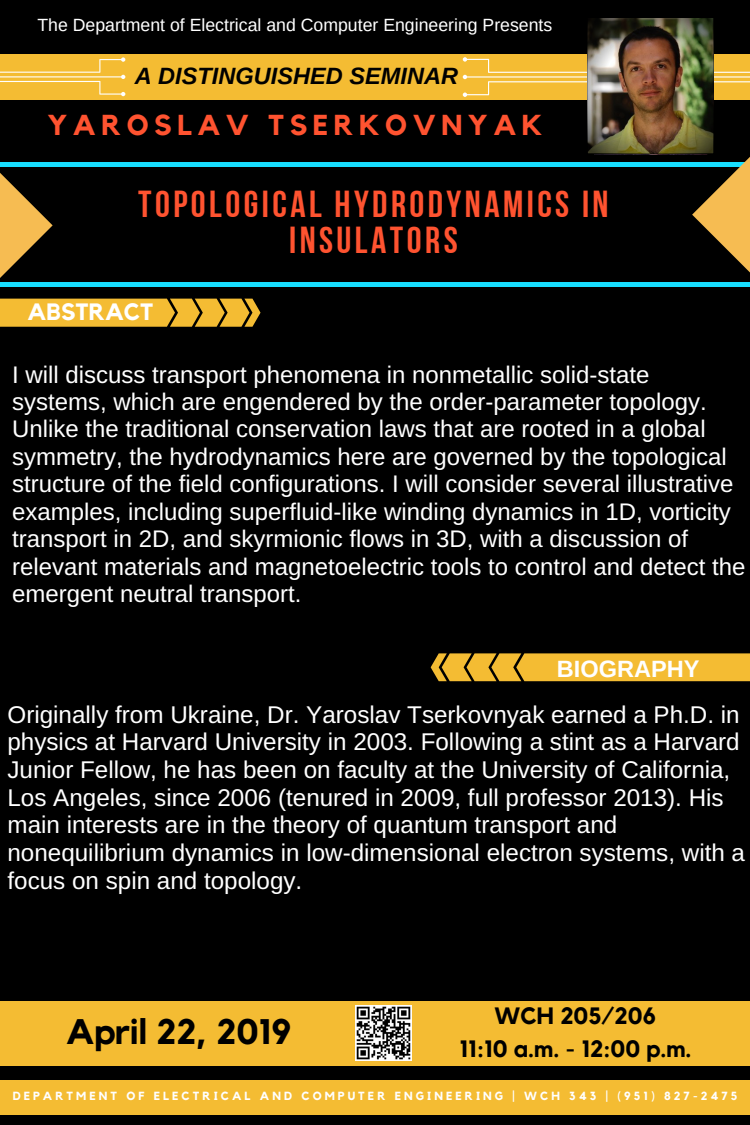
<style>
.page{position:relative;width:750px;height:1125px;background:#000}
.page>*{position:absolute;margin:0;border:0;box-sizing:border-box;transform-origin:0 0}
.t1{font:37.5px/36.2px "Bebas Neue Cyrillic";letter-spacing:.09em;color:#ff5330;text-align:center}
.t2{font:700 35.38px "Kollektif";color:#000}
.t3{font:700 28.75px "Kollektif";letter-spacing:.195em;color:#ff5330}
.t4{font:24.25px/27.8px "Arimo";color:#fff}
.t5{font:24px/27.5px "Arimo";color:#fff}
.t6{font:700 23.62px/32.8px "Kollektif";color:#000;text-align:center}
.t7{font:italic 700 23.62px "Arimo";color:#000}
.t8{font:700 23.62px "Arimo";color:#fff}
.t9{font:700 23.62px "Kollektif";color:#fff}
.t10{font:17.62px "Arimo";color:#fff}
.t11{font:700 11.75px "Kollektif";letter-spacing:.26em;color:#fff}
</style>
<div class="page">
<div style="left:0;top:282px;width:750px;height:5px;background:#17deff"></div>
<div style="left:0;top:1081px;width:750px;height:33px;background:#f4bc33"></div>
<div style="left:0;top:54px;width:750px;height:45px;background:#f4bc33"></div>
<div style="left:0;top:162px;width:750px;height:5px;background:#17deff"></div>
<svg style="left:693px;top:153px;width:57px;height:120px"></svg>
<svg style="left:431px;top:653px;width:319px;height:28px;background:#e4b02f"></svg>
<svg style="left:0;top:173px;width:261px;height:154px"></svg>
<svg style="left:463px;top:57px;width:287px;height:40px"></svg>
<div style="left:0;top:1001px;width:750px;height:65px;background:#f4bc33"></div>
<svg style="left:0;top:57px;width:125px;height:39px"></svg>
<img style="left:356px;top:1005px;width:55px;height:55px">
<img style="left:588px;top:18px;width:126px;height:135px">
<p class="t10" style="left:37px;top:15px;width:516px">The Department of Electrical and Computer Engineering Presents</p>
<p class="t7" style="left:135px;top:63px;width:325px">A DISTINGUISHED SEMINAR</p>
<p class="t3" style="left:47px;top:112px;width:497px">YAROSLAV TSERKOVNYAK</p>
<h1 class="t1" style="left:138px;top:189px;width:472px">TOPOLOGICAL HYDRODYNAMICS IN<br>INSULATORS</h1>
<p class="t9" style="left:28px;top:301px;width:127px">ABSTRACT</p>
<p class="t5" style="left:12px;top:360px;width:735px">I will discuss transport phenomena in nonmetallic solid-state systems, which are engendered by the order-parameter topology.<br>Unlike the traditional conservation laws that are rooted in a global symmetry, the hydrodynamics here are governed by the topological structure of the field configurations. I will consider several illustrative examples, including superfluid-like winding dynamics in 1D, vorticity transport in 2D, and skyrmionic flows in 3D, with a discussion of relevant materials and magnetoelectric tools to control and detect the emergent neutral transport.</p>
<p class="t8" style="left:557px;top:656px;width:144px">BIOGRAPHY</p>
<p class="t4" style="left:8px;top:700px;width:739px">Originally from Ukraine, Dr. Yaroslav Tserkovnyak earned a Ph.D. in physics at Harvard University in 2003. Following a stint as a Harvard Junior Fellow, he has been on faculty at the University of California, Los Angeles, since 2006 (tenured in 2009, full professor 2013). His main interests are in the theory of quantum transport and nonequilibrium dynamics in low-dimensional electron systems, with a focus on spin and topology.</p>
<h2 class="t2" style="left:66px;top:1016px;width:227px">April 22, 2019</h2>
<p class="t6" style="left:459px;top:1001px;width:234px">WCH 205/206<br>11:10 a.m. - 12:00 p.m.</p>
<p class="t11" style="left:13px;top:1090px;width:726px">DEPARTMENT OF ELECTRICAL AND COMPUTER ENGINEERING | WCH 343 | (951) 827-2475</p>
</div>
